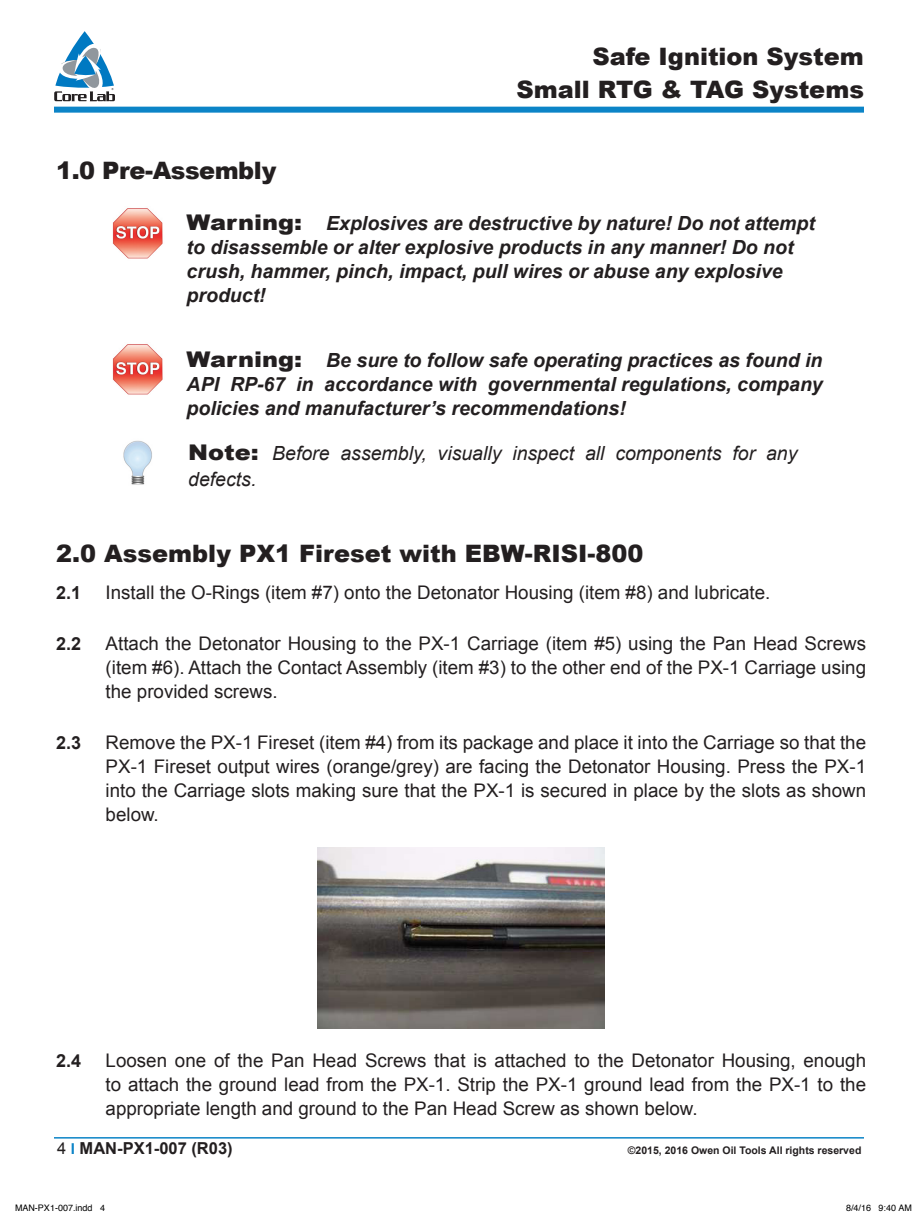
<style>
.page{position:relative;width:918px;height:1215px;background:#fff}
.page>*{position:absolute;margin:0;border:0;box-sizing:border-box;transform-origin:0 0}
.BODY_-_Sub_Head{font:900 24px/33px "Arial";color:#231f20;text-align:right}
.BODY_-_Header{font:900 24px "Arial";letter-spacing:-.02em;color:#231f20}
.BODY_-_WARNING___CAU{font:italic 700 19.5px/24px "Arial";color:#231f20}
.BODY_-_NOTE{font:italic 19.5px/25.5px "Arial";color:#231f20}
.Steps_-_Body{font:18.75px/24px "Arial";color:#231f20;text-align:justify}
.Steps_-_Body-2{font:700 18px "Arial";color:#231f20}
.BODY_-_Header-2{font:700 16.5px "Arial";color:#231f20}
.BODY_-_Header-3{font:700 10.5px "Arial";color:#231f20}
.t1{font:9px "Helvetica";color:#000}
.s1{font-weight:900;font-style:normal;font-size:21.6px}
.s2{font-weight:400}
.s3{font-size:15px;color:#0c84c7}
</style>
<div class="page">
<div style="left:54px;top:107px;width:810px;height:6px;background:#0c84c7"></div>
<hr style="left:54px;top:1137px;width:810px;height:2px;background:#0c84c7">
<svg style="left:54px;top:31px;width:61px;height:70px"></svg>
<img style="left:112px;top:208px;width:51px;height:51px">
<img style="left:112px;top:344px;width:51px;height:51px">
<img style="left:123px;top:440px;width:29px;height:45px">
<img style="left:318px;top:848px;width:287px;height:181px">
<p class="BODY_-_Sub_Head" style="left:516px;top:39px;width:349px">Safe Ignition System<br>Small RTG &amp; TAG Systems</p>
<p class="BODY_-_Header" style="left:56px;top:153px;width:222px">1.0 Pre-Assembly</p>
<p class="BODY_-_WARNING___CAU" style="left:187px;top:212px;width:630px"><span class="s1">Warning:</span> Explosives are destructive by nature! Do not attempt to disassemble or alter explosive products in any manner! Do not crush, hammer, pinch, impact, pull wires or abuse any explosive product!</p>
<p class="BODY_-_WARNING___CAU" style="left:187px;top:348px;width:638px;text-align:justify"><span class="s1">Warning:</span> Be sure to follow safe operating practices as found in API RP-67 in accordance with governmental regulations, company policies and manufacturer’s recommendations!</p>
<p class="BODY_-_NOTE" style="left:188px;top:441px;width:611px"><span class="s1">Note:</span> Before assembly, visually inspect all components for any defects.</p>
<p class="BODY_-_Sub_Head" style="left:56px;top:536px;width:589px">2.0 Assembly PX1 Fireset with EBW-RISI-800</p>
<p class="Steps_-_Body-2" style="left:56px;top:581px;width:27px">2.1</p>
<p class="Steps_-_Body" style="left:106px;top:581px;width:666px">Install the O-Rings (item #7) onto the Detonator Housing (item #8) and lubricate.</p>
<p class="Steps_-_Body-2" style="left:56px;top:632px;width:27px">2.2</p>
<p class="Steps_-_Body" style="left:106px;top:632px;width:762px">Attach the Detonator Housing to the PX-1 Carriage (item #5) using the Pan Head Screws (item #6). Attach the Contact Assembly (item #3) to the other end of the PX-1 Carriage using the provided screws.</p>
<p class="Steps_-_Body-2" style="left:56px;top:731px;width:27px">2.3</p>
<p class="Steps_-_Body" style="left:106px;top:731px;width:762px">Remove the PX-1 Fireset (item #4) from its package and place it into the Carriage so that the PX-1 Fireset output wires (orange/grey) are facing the Detonator Housing. Press the PX-1 into the Carriage slots making sure that the PX-1 is secured in place by the slots as shown below.</p>
<p class="Steps_-_Body-2" style="left:56px;top:1049px;width:27px">2.4</p>
<p class="Steps_-_Body" style="left:106px;top:1049px;width:762px">Loosen one of the Pan Head Screws that is attached to the Detonator Housing, enough to attach the ground lead from the PX-1. Strip the PX-1 ground lead from the PX-1 to the appropriate length and ground to the Pan Head Screw as shown below.</p>
<p class="BODY_-_Header-2" style="left:57px;top:1137px;width:177px"><span class="s2">4</span> <span class="s3">I</span> MAN-PX1-007 (R03)</p>
<p class="BODY_-_Header-3" style="left:628px;top:1144px;width:235px">©2015, 2016 Owen Oil Tools All rights reserved</p>
<p class="t1" style="left:15px;top:1200px;width:92px">MAN-PX1-007.indd 4</p>
<p class="t1" style="left:846px;top:1200px;width:68px">8/4/16 9:40 AM</p>
</div>
